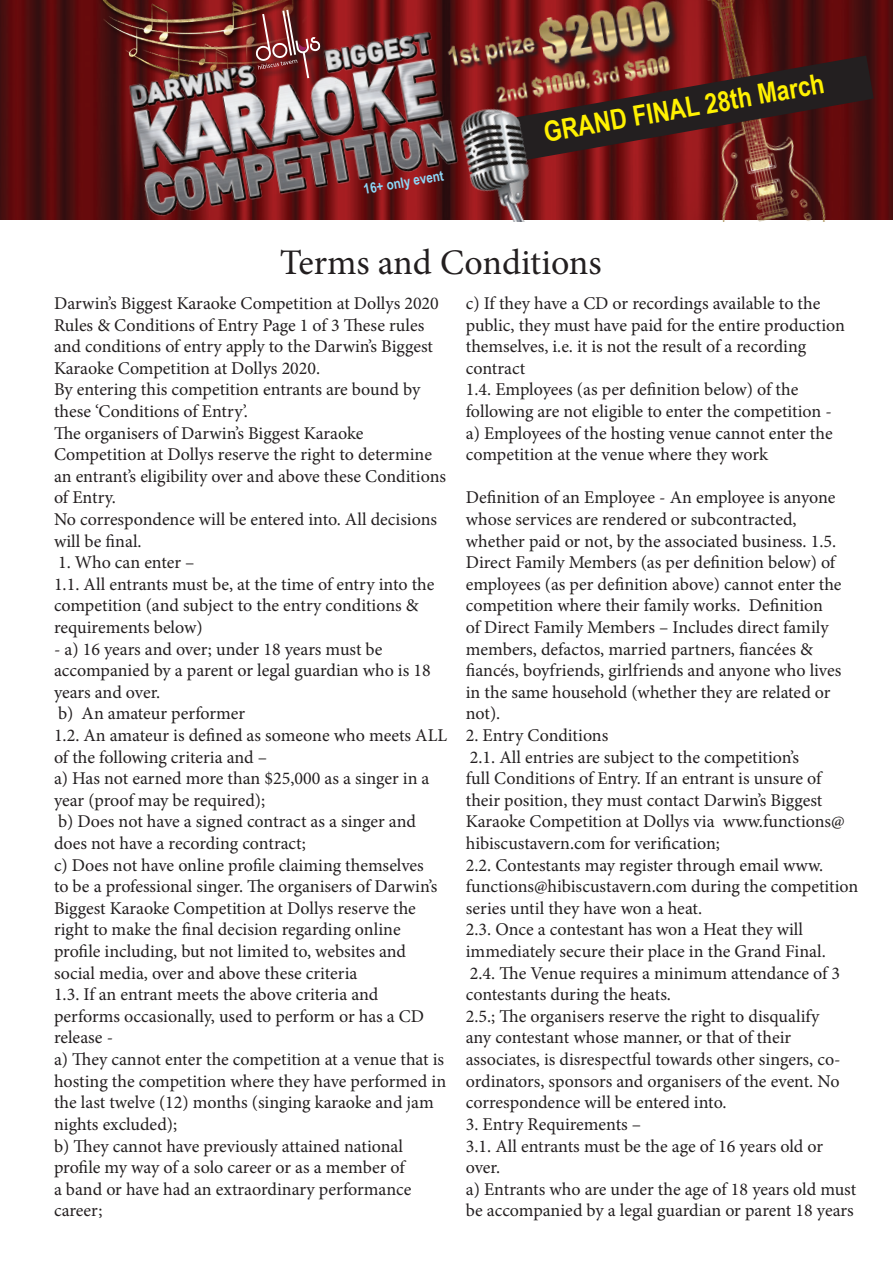
<style>
.page{position:relative;width:893px;height:1263px;background:#fff}
.page>*{position:absolute;margin:0;border:0;box-sizing:border-box;transform-origin:0 0}
.t1{font:36px "Minion Pro";letter-spacing:-.005em;color:#231f20}
.t2{font:700 27.9px "Arial Narrow";color:#fff101}
.t3{font:18px/21.6px "Minion Pro";color:#231f20}
.t4{font:700 14.25px "Arial Narrow";color:#8dd7f7}
</style>
<div class="page">
<img style="left:0;top:0;width:893px;height:220px">
<img style="left:666px;top:0;width:184px;height:222px">
<img style="left:63px;top:0;width:474px;height:220px">
<div style="left:257px;top:11px;width:73px;height:77px;background:#231f20;opacity:.75"></div>
<svg style="left:256px;top:10px;width:64px;height:69px;background:#853537"></svg>
<img style="left:436px;top:9px;width:101px;height:67px">
<img style="left:478px;top:45px;width:59px;height:36px">
<img style="left:537px;top:0;width:157px;height:56px">
<svg style="left:502px;top:56px;width:372px;height:107px;background:#511e1d"></svg>
<img style="left:407px;top:81px;width:189px;height:141px">
<p class="t4" style="left:362px;top:178px;width:83px;rotate:-10deg">16+ only event</p>
<h2 class="t2" style="left:540px;top:112px;width:286px;rotate:-10deg">GRAND FINAL 28th March</h2>
<h1 class="t1" style="left:280px;top:238px;width:323px">Terms and Conditions</h1>
<p class="t3" style="left:54px;top:293px;width:393px">Darwin’s Biggest Karaoke Competition at Dollys 2020<br>Rules &amp; Conditions of Entry Page 1 of 3 These rules and conditions of entry apply to the Darwin’s Biggest Karaoke Competition at Dollys 2020.<br>By entering this competition entrants are bound by these ‘Conditions of Entry’.<br>The organisers of Darwin’s Biggest Karaoke Competition at Dollys reserve the right to determine an entrant’s eligibility over and above these Conditions of Entry.<br>No correspondence will be entered into. All decisions will be final.</p>
<p class="t3" style="left:54px;top:552px;width:382px">1. Who can enter –<br>1.1. All entrants must be, at the time of entry into the competition (and subject to the entry conditions &amp; requirements below)</p>
<p class="t3" style="left:54px;top:638px;width:395px">- a) 16 years and over; under 18 years must be accompanied by a parent or legal guardian who is 18 years and over.<br>b) An amateur performer<br>1.2. An amateur is defined as someone who meets ALL of the following criteria and –<br>a) Has not earned more than $25,000 as a singer in a year (proof may be required);<br>b) Does not have a signed contract as a singer and does not have a recording contract;<br>c) Does not have online profile claiming themselves<br>to be a professional singer. The organisers of Darwin’s Biggest Karaoke Competition at Dollys reserve the right to make the final decision regarding online profile including, but not limited to, websites and social media, over and above these criteria<br>1.3. If an entrant meets the above criteria and performs occasionally, used to perform or has a CD release -<br>a) They cannot enter the competition at a venue that is hosting the competition where they have performed in the last twelve (12) months (singing karaoke and jam nights excluded);<br>b) They cannot have previously attained national profile my way of a solo career or as a member of<br>a band or have had an extraordinary performance career;</p>
<p class="t3" style="left:466px;top:293px;width:381px">c) If they have a CD or recordings available to the public, they must have paid for the entire production themselves, i.e. it is not the result of a recording contract<br>1.4. Employees (as per definition below) of the following are not eligible to enter the competition - a) Employees of the hosting venue cannot enter the competition at the venue where they work</p>
<p class="t3" style="left:466px;top:487px;width:377px">Definition of an Employee - An employee is anyone whose services are rendered or subcontracted, whether paid or not, by the associated business. 1.5.<br>Direct Family Members (as per definition below) of employees (as per definition above) cannot enter the competition where their family works. Definition of Direct Family Members – Includes direct family members, defactos, married partners, fiancées &amp; fiancés, boyfriends, girlfriends and anyone who lives in the same household (whether they are related or not).</p>
<p class="t3" style="left:466px;top:725px;width:394px">2. Entry Conditions<br>2.1. All entries are subject to the competition’s<br>full Conditions of Entry. If an entrant is unsure of their position, they must contact Darwin’s Biggest Karaoke Competition at Dollys via www.functions@ hibiscustavern.com for verification;<br>2.2. Contestants may register through email www. functions@hibiscustavern.com during the competition series until they have won a heat.<br>2.3. Once a contestant has won a Heat they will immediately secure their place in the Grand Final.<br>2.4. The Venue requires a minimum attendance of 3 contestants during the heats.<br>2.5.; The organisers reserve the right to disqualify<br>any contestant whose manner, or that of their associates, is disrespectful towards other singers, co&shy;ordinators, sponsors and organisers of the event. No correspondence will be entered into.</p>
<p class="t3" style="left:466px;top:1113px;width:392px">3. Entry Requirements –<br>3.1. All entrants must be the age of 16 years old or over.<br>a) Entrants who are under the age of 18 years old must be accompanied by a legal guardian or parent 18 years</p>
</div>
